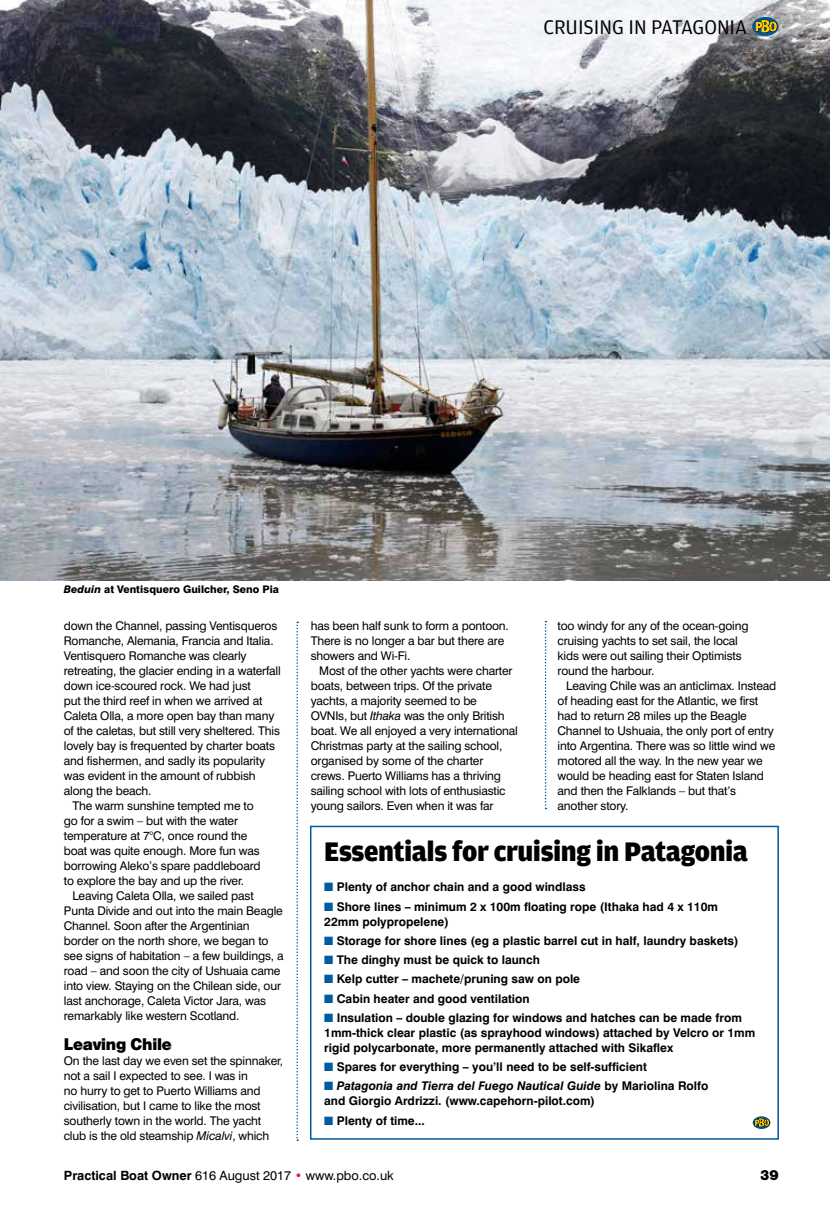
<style>
.page{position:relative;width:830px;height:1212px;background:#fff}
.page>*{position:absolute;margin:0;border:0;box-sizing:border-box;transform-origin:0 0}
.t1{font:900 28.5px "Amplitude";letter-spacing:-.015em;color:#000}
.t2{font:21px "Amplitude";color:#000}
.t3{font:15px "Swiss 721 BT Black No 2";letter-spacing:-.015em;color:#000}
.t4{font:12.75px "Swiss 721 BT";color:#000}
.t5{font:12.75px "Swiss 721 BT Black No 2";color:#000}
.t6{font:12px/15px "Swiss 721 BT";letter-spacing:-.015em;color:#000}
.t7{font:700 12px/15px "Swiss 721 BT";color:#000}
.t8{font:800 10.5px "Swiss 721 BT";color:#000}
.s1{font-style:italic}
.s2{color:#005b9f}
.s3{font-weight:700}
.s4{color:#db1b32}
</style>
<div class="page">
<img style="left:0;top:0;width:829px;height:581px">
<svg style="left:751px;top:17px;width:27px;height:19px"></svg>
<svg style="left:755px;top:20px;width:21px;height:13px"></svg>
<svg style="left:296px;top:621px;width:2px;height:520px"></svg>
<svg style="left:544px;top:621px;width:2px;height:188px"></svg>
<div style="left:310px;top:826px;width:468px;height:314px;border:2px solid #005b9f"></div>
<svg style="left:752px;top:1116px;width:18px;height:13px"></svg>
<svg style="left:754px;top:1118px;width:14px;height:9px"></svg>
<h2 class="t2" style="left:543px;top:15px;width:205px">CRUISING IN PATAGONIA</h2>
<p class="t8" style="left:64px;top:583px;width:216px"><span class="s1">Beduin</span> at Ventisquero Guilcher, Seno Pia</p>
<p class="t6" style="left:64px;top:618px;width:215px">down the Channel, passing Ventisqueros</p>
<p class="t6" style="left:64px;top:633px;width:211px">Romanche, Alemania, Francia and Italia.</p>
<p class="t6" style="left:64px;top:648px;width:184px">Ventisquero Romanche was clearly</p>
<p class="t6" style="left:64px;top:663px;width:218px">retreating, the glacier ending in a waterfall</p>
<p class="t6" style="left:64px;top:678px;width:188px">down ice-scoured rock. We had just</p>
<p class="t6" style="left:64px;top:693px;width:200px">put the third reef in when we arrived at</p>
<p class="t6" style="left:64px;top:708px;width:212px">Caleta Olla, a more open bay than many</p>
<p class="t6" style="left:64px;top:723px;width:217px">of the caletas, but still very sheltered. This</p>
<p class="t6" style="left:64px;top:738px;width:212px">lovely bay is frequented by charter boats</p>
<p class="t6" style="left:64px;top:753px;width:203px">and fishermen, and sadly its popularity</p>
<p class="t6" style="left:64px;top:768px;width:193px">was evident in the amount of rubbish</p>
<p class="t6" style="left:64px;top:783px;width:89px">along the beach.</p>
<p class="t6" style="left:72px;top:798px;width:183px">The warm sunshine tempted me to</p>
<p class="t6" style="left:64px;top:813px;width:176px">go for a swim – but with the water</p>
<p class="t6" style="left:64px;top:828px;width:185px">temperature at 7°C, once round the</p>
<p class="t6" style="left:64px;top:843px;width:197px">boat was quite enough. More fun was</p>
<p class="t6" style="left:64px;top:858px;width:198px">borrowing Aleko’s spare paddleboard</p>
<p class="t6" style="left:64px;top:873px;width:181px">to explore the bay and up the river.</p>
<p class="t6" style="left:72px;top:888px;width:183px">Leaving Caleta Olla, we sailed past</p>
<p class="t6" style="left:64px;top:903px;width:220px">Punta Divide and out into the main Beagle</p>
<p class="t6" style="left:64px;top:918px;width:187px">Channel. Soon after the Argentinian</p>
<p class="t6" style="left:64px;top:933px;width:206px">border on the north shore, we began to</p>
<p class="t6" style="left:64px;top:948px;width:221px">see signs of habitation – a few buildings, a</p>
<p class="t6" style="left:64px;top:963px;width:218px">road – and soon the city of Ushuaia came</p>
<p class="t6" style="left:64px;top:978px;width:219px">into view. Staying on the Chilean side, our</p>
<p class="t6" style="left:64px;top:993px;width:203px">last anchorage, Caleta Victor Jara, was</p>
<p class="t6" style="left:64px;top:1008px;width:177px">remarkably like western Scotland.</p>
<p class="t3" style="left:64px;top:1033px;width:109px">Leaving Chile</p>
<p class="t6" style="left:64px;top:1053px;width:221px">On the last day we even set the spinnaker, not a sail I expected to see. I was in<br>no hurry to get to Puerto Williams and civilisation, but I came to like the most southerly town in the world. The yacht club is the old steamship <span class="s1">Micalvi</span>, which</p>
<p class="t6" style="left:310px;top:618px;width:200px">has been half sunk to form a pontoon.<br>There is no longer a bar but there are showers and Wi-Fi.</p>
<p class="t6" style="left:310px;top:663px;width:209px;text-indent:9px">Most of the other yachts were charter boats, between trips. Of the private yachts, a majority seemed to be<br>OVNIs, but <span class="s1">Ithaka</span> was the only British boat. We all enjoyed a very international Christmas party at the sailing school, organised by some of the charter crews. Puerto Williams has a thriving sailing school with lots of enthusiastic young sailors. Even when it was far</p>
<p class="t6" style="left:557px;top:618px;width:192px">too windy for any of the ocean-going cruising yachts to set sail, the local kids were out sailing their Optimists round the harbour.</p>
<p class="t6" style="left:557px;top:678px;width:220px;text-indent:9px">Leaving Chile was an anticlimax. Instead of heading east for the Atlantic, we first had to return 28 miles up the Beagle Channel to Ushuaia, the only port of entry into Argentina. There was so little wind we motored all the way. In the new year we would be heading east for Staten Island and then the Falklands – but that’s another story.</p>
<h1 class="t1" style="left:324px;top:836px;width:425px">Essentials for cruising in Patagonia</h1>
<p class="t7" style="left:324px;top:879px;width:263px"><span class="s2">■</span> Plenty of anchor chain and a good windlass</p>
<p class="t7" style="left:324px;top:899px;width:395px"><span class="s2">■</span> Shore lines – minimum 2 x 100m floating rope (Ithaka had 4 x 110m<br>22mm polypropelene)</p>
<p class="t7" style="left:324px;top:933px;width:415px"><span class="s2">■</span> Storage for shore lines (eg a plastic barrel cut in half, laundry baskets)</p>
<p class="t7" style="left:324px;top:952px;width:217px"><span class="s2">■</span> The dinghy must be quick to launch</p>
<p class="t7" style="left:324px;top:971px;width:257px"><span class="s2">■</span> Kelp cutter – machete/pruning saw on pole</p>
<p class="t7" style="left:324px;top:991px;width:207px"><span class="s2">■</span> Cabin heater and good ventilation</p>
<p class="t7" style="left:324px;top:1010px;width:432px"><span class="s2">■</span> Insulation – double glazing for windows and hatches can be made from<br>1mm-thick clear plastic (as sprayhood windows) attached by Velcro or 1mm rigid polycarbonate, more permanently attached with Sikaflex</p>
<p class="t7" style="left:324px;top:1059px;width:324px"><span class="s2">■</span> Spares for everything – you’ll need to be self-sufficient</p>
<p class="t7" style="left:324px;top:1078px;width:385px"><span class="s2">■</span> <span class="s1">Patagonia and Tierra del Fuego Nautical Guide</span> by Mariolina Rolfo and Giorgio Ardrizzi. (www.capehorn-pilot.com)</p>
<p class="t7" style="left:324px;top:1113px;width:102px"><span class="s2">■</span> Plenty of time...</p>
<p class="t4" style="left:64px;top:1167px;width:331px"><span class="s3">Practical Boat Owner</span> 616 August 2017 <span class="s4">•</span> www.pbo.co.uk</p>
<p class="t5" style="left:759px;top:1166px;width:20px">39</p>
</div>
